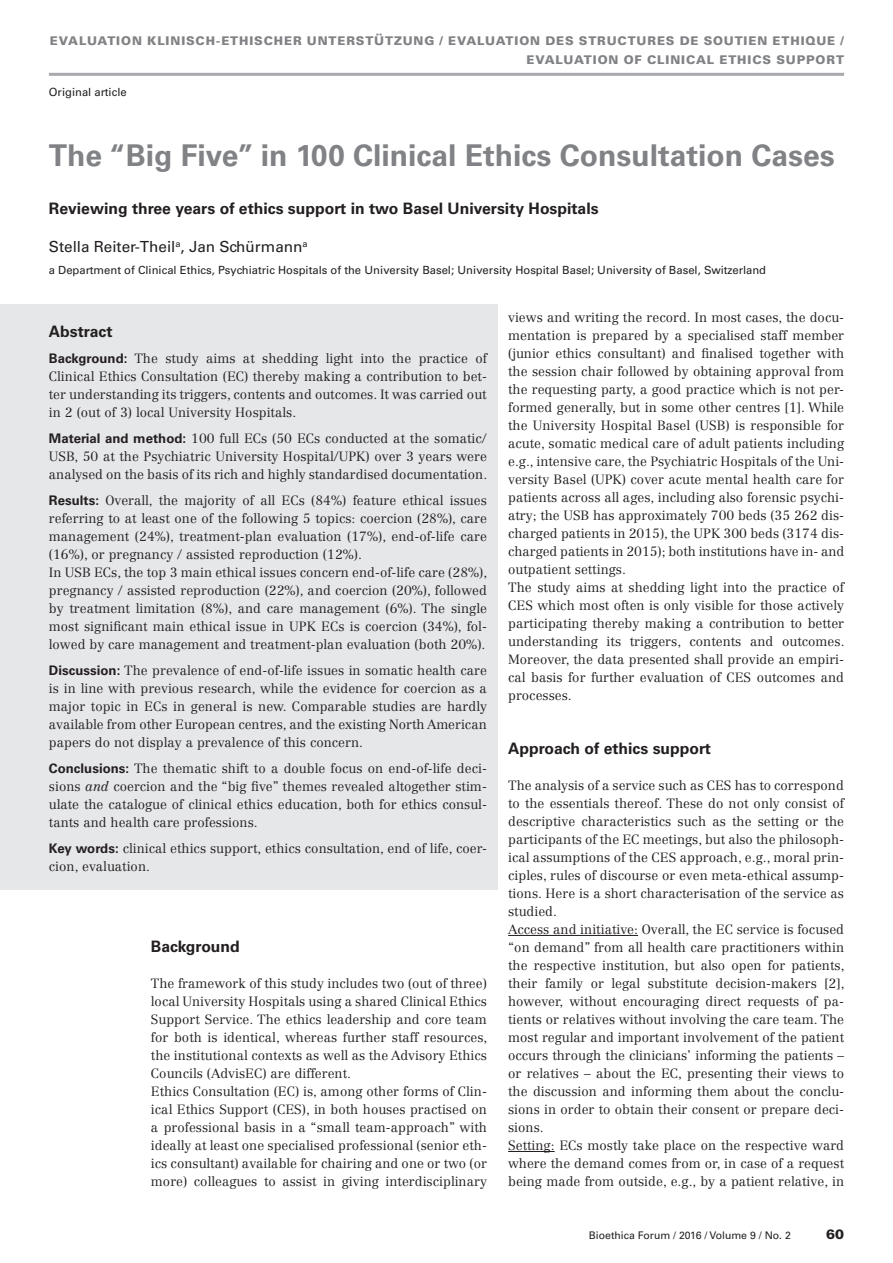
<style>
.page{position:relative;width:893px;height:1263px;background:#fff}
.page>*{position:absolute;margin:0;border:0;box-sizing:border-box;transform-origin:0 0}
.t1{font:700 30px "Univers LT Std";color:#808285}
.t2{font:700 15.75px "Univers LT Std";color:#231f20}
.t3{font:15.3px "Univers LT Std";color:#231f20}
.t4{font:900 13.5px "Univers LT Std";color:#231f20}
.t5{font:300 13.2px/18px "Centennial LT Std";letter-spacing:.005em;color:#231f20}
.t6{font:900 12px/19.5px "Univers LT Std";letter-spacing:.07em;color:#808285;text-align:right}
.t7{font:11.25px "Univers LT Std";color:#231f20}
.t8{font:10.5px "Univers LT Std";color:#231f20}
.s1{font-family:"Univers LT Std";font-weight:700}
.s2{font-style:italic}
</style>
<div class="page">
<hr style="left:49px;top:73px;width:795px;height:3px;background:#a8a9ad">
<hr style="left:508px;top:935px;width:130px;height:1px;background:#231f20">
<hr style="left:508px;top:1151px;width:47px;height:1px;background:#231f20">
<div style="left:0;top:304px;width:497px;height:585px;background:#e6e7e9"></div>
<p class="t6" style="left:50px;top:31px;width:796px">EVALUATION KLINISCH-ETHISCHER UNTERSTÜTZUNG / EVALUATION DES STRUCTURES DE SOUTIEN ETHIQUE /<br>EVALUATION OF CLINICAL ETHICS SUPPORT</p>
<p class="t7" style="left:49px;top:85px;width:79px">Original article</p>
<h1 class="t1" style="left:49px;top:138px;width:787px">The “Big Five” in 100 Clinical Ethics Consultation Cases</h1>
<p class="t2" style="left:49px;top:199px;width:551px">Reviewing three years of ethics support in two Basel University Hospitals</p>
<p class="t3" style="left:49px;top:237px;width:260px">Stella Reiter-Theil<sup>a</sup>, Jan Schürmann<sup>a</sup></p>
<p class="t7" style="left:49px;top:264px;width:719px">a Department of Clinical Ethics, Psychiatric Hospitals of the University Basel; University Hospital Basel; University of Basel, Switzerland</p>
<p class="t2" style="left:49px;top:322px;width:65px">Abstract</p>
<p class="t5" style="left:49px;top:350px;width:439px;text-align:justify"><span class="s1">Background:</span> The study aims at shedding light into the practice of Clinical Ethics Consultation (EC) thereby making a contribution to bet&shy;ter understanding its triggers, contents and outcomes. It was carried out in 2 (out of 3) local University Hospitals.</p>
<p class="t5" style="left:49px;top:429px;width:440px;text-align:justify"><span class="s1">Material and method:</span> 100 full ECs (50 ECs conducted at the somatic/ USB, 50 at the Psychiatric University Hospital/UPK) over 3 years were analysed on the basis of its rich and highly standardised documentation.</p>
<p class="t5" style="left:49px;top:491px;width:440px"><span class="s1">Results:</span> Overall, the majority of all ECs (84%) feature ethical issues referring to at least one of the following 5 topics: coercion (28%), care management (24%), treatment-plan evaluation (17%), end-of-life care (16%), or pregnancy / assisted reproduction (12%).<br>In USB ECs, the top 3 main ethical issues concern end-of-life care (28%), pregnancy / assisted reproduction (22%), and coercion (20%), followed by treatment limitation (8%), and care management (6%). The single most significant main ethical issue in UPK ECs is coercion (34%), fol&shy;lowed by care management and treatment-plan evaluation (both 20%).</p>
<p class="t5" style="left:49px;top:661px;width:440px;text-align:justify"><span class="s1">Discussion:</span> The prevalence of end-of-life issues in somatic health care is in line with previous research, while the evidence for coercion as a major topic in ECs in general is new. Comparable studies are hardly available from other European centres, and the existing North American papers do not display a prevalence of this concern.</p>
<p class="t5" style="left:49px;top:759px;width:439px"><span class="s1">Conclusions:</span> The thematic shift to a double focus on end-of-life deci&shy;sions <span class="s2">and</span> coercion and the “big five” themes revealed altogether stim&shy;ulate the catalogue of clinical ethics education, both for ethics consul&shy;tants and health care professions.</p>
<p class="t5" style="left:49px;top:839px;width:439px"><span class="s1">Key words:</span> clinical ethics support, ethics consultation, end of life, coer&shy;cion, evaluation.</p>
<p class="t2" style="left:151px;top:937px;width:90px">Background</p>
<p class="t5" style="left:151px;top:974px;width:338px">The framework of this study includes two (out of three) local University Hospitals using a shared Clinical Ethics Support Service. The ethics leadership and core team for both is identical, whereas further staff resources, the institutional contexts as well as the Advisory Ethics Councils (AdvisEC) are different.<br>Ethics Consultation (EC) is, among other forms of Clin&shy;ical Ethics Support (CES), in both houses practised on a professional basis in a “small team-approach” with ideally at least one specialised professional (senior eth&shy;ics consultant) available for chairing and one or two (or more) colleagues to assist in giving interdisciplinary</p>
<p class="t5" style="left:508px;top:308px;width:338px">views and writing the record. In most cases, the docu&shy;mentation is prepared by a specialised staff member (junior ethics consultant) and finalised together with the session chair followed by obtaining approval from the requesting party, a good practice which is not per&shy;formed generally, but in some other centres [1]. While the University Hospital Basel (USB) is responsible for acute, somatic medical care of adult patients including e.g., intensive care, the Psychiatric Hospitals of the Uni&shy;versity Basel (UPK) cover acute mental health care for patients across all ages, including also forensic psychi&shy;atry; the USB has approximately 700 beds (35 262 dis&shy;charged patients in 2015), the UPK 300 beds (3174 dis&shy;charged patients in 2015); both institutions have in- and outpatient settings.<br>The study aims at shedding light into the practice of CES which most often is only visible for those actively participating thereby making a contribution to better understanding its triggers, contents and outcomes.<br>Moreover, the data presented shall provide an empiri&shy;cal basis for further evaluation of CES outcomes and processes.</p>
<p class="t2" style="left:508px;top:739px;width:204px">Approach of ethics support</p>
<p class="t5" style="left:508px;top:776px;width:338px">The analysis of a service such as CES has to correspond to the essentials thereof. These do not only consist of descriptive characteristics such as the setting or the participants of the EC meetings, but also the philosoph&shy;ical assumptions of the CES approach, e.g., moral prin&shy;ciples, rules of discourse or even meta-ethical assump&shy;tions. Here is a short characterisation of the service as studied.<br>Access and initiative: Overall, the EC service is focused “on demand” from all health care practitioners within the respective institution, but also open for patients, their family or legal substitute decision-makers [2], however, without encouraging direct requests of pa&shy;tients or relatives without involving the care team. The most regular and important involvement of the patient occurs through the clinicians’ informing the patients – or relatives – about the EC, presenting their views to the discussion and informing them about the conclu&shy;sions in order to obtain their consent or prepare deci&shy;sions.<br>Setting: ECs mostly take place on the respective ward where the demand comes from or, in case of a request being made from outside, e.g., by a patient relative, in</p>
<p class="t8" style="left:589px;top:1229px;width:204px">Bioethica Forum / 2016 / Volume 9 / No. 2</p>
<p class="t4" style="left:826px;top:1225px;width:20px">60</p>
</div>
